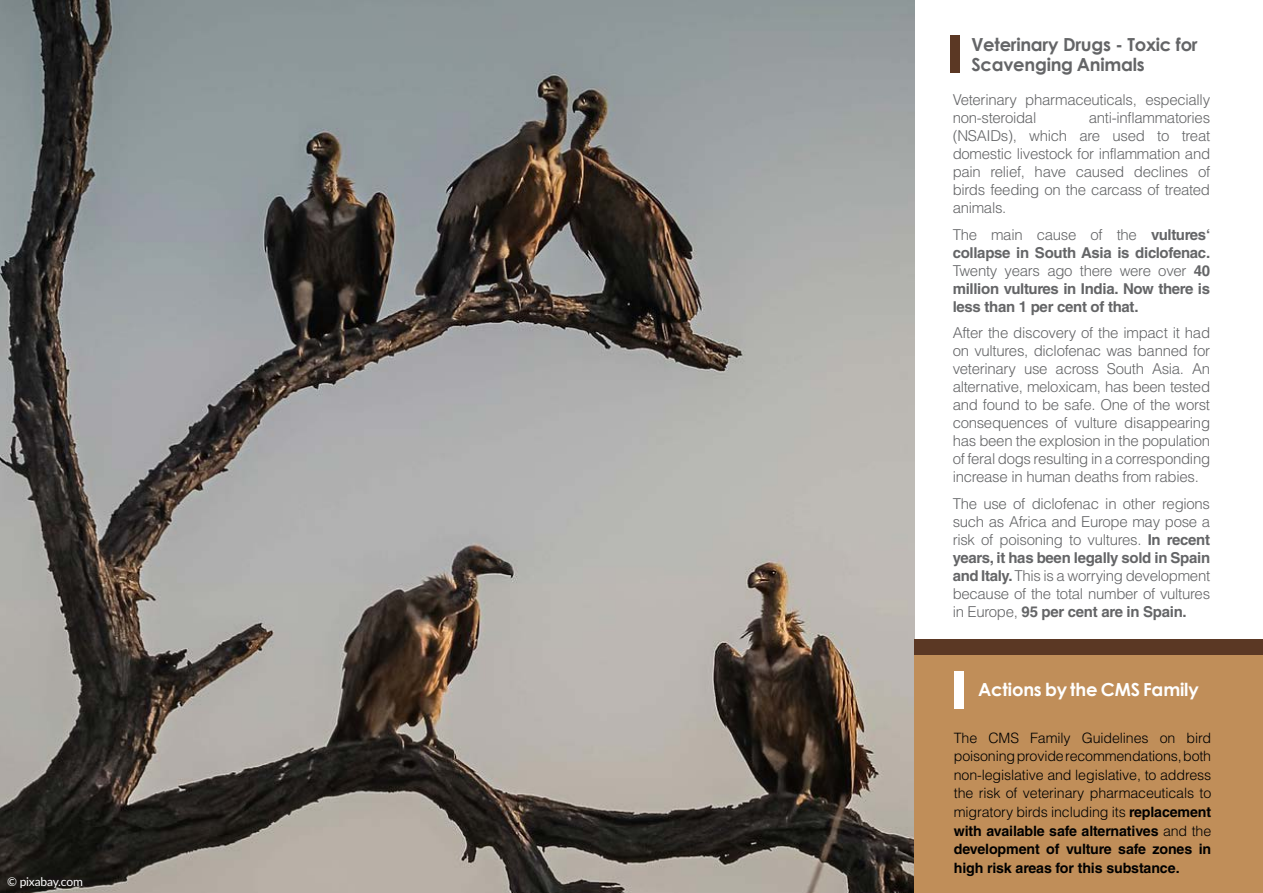
<style>
.page{position:relative;width:1263px;height:893px;background:#fff}
.page>*{position:absolute;margin:0;border:0;box-sizing:border-box;transform-origin:0 0}
.t1{font:700 18px/19.2px "Century Gothic";letter-spacing:-.015em;color:#646567}
.t2{font:700 18px "Century Gothic";letter-spacing:-.01em;color:#fff}
.t3{font:300 15px/18px "Helvetica LT Std";letter-spacing:-.02em;color:#646567;text-align:justify}
.t4{font:700 15px/18px "Helvetica LT Std";letter-spacing:-.02em;color:#646567;text-align:justify}
.t5{font:300 14.25px/18.6px "Helvetica LT Std";letter-spacing:-.01em;color:#000;text-align:justify}
.t6{font:12px "Lato";letter-spacing:-.015em;color:#fff}
.s1{font-family:"Helvetica LT Std"}
.s2{font-weight:300}
.s3{font-weight:700}
</style>
<div class="page">
<img style="left:0;top:0;width:914px;height:893px">
<div style="left:914px;top:650px;width:349px;height:243px;background:#c08e59"></div>
<div style="left:914px;top:639px;width:349px;height:16px;background:#5b3824"></div>
<div style="left:950px;top:35px;width:10px;height:37px;background:#5b3824"></div>
<div style="left:954px;top:671px;width:9px;height:38px;background:#fff"></div>
<p class="t6" style="left:7px;top:873px;width:77px">© pixabay.com</p>
<p class="t1" style="left:971px;top:34px;width:228px"><span class="s1">V</span>eterinary Drugs - Toxic for<br>Scavenging Animals</p>
<p class="t3" style="left:953px;top:91px;width:259px">Veterinary pharmaceuticals, especially non-steroidal</p>
<p class="t3" style="left:953px;top:109px;width:259px;text-indent:136px">anti-inflammatories (NSAIDs), which are used to treat domestic livestock for inflammation and pain relief, have caused declines of birds feeding on the carcass of treated animals.</p>
<p class="t4" style="left:953px;top:225px;width:259px"><span class="s2">The main cause of the</span> vultures‘ collapse in South Asia is diclofenac.<br><span class="s2">Twenty years ago there were over</span> 40 million vultures in India. Now there is less than 1 per cent of that.</p>
<p class="t3" style="left:953px;top:324px;width:259px">After the discovery of the impact it had on vultures, diclofenac was banned for veterinary use across South Asia. An alternative, meloxicam, has been tested and found to be safe. One of the worst consequences of vulture disappearing has been the explosion in the population of feral dogs resulting in a corresponding increase in human deaths from rabies.</p>
<p class="t3" style="left:953px;top:494px;width:259px">The use of diclofenac in other regions such as Africa and Europe may pose a risk of poisoning to vultures. <span class="s3">In recent years, it has been legally sold in Spain and Italy.</span> This is a worrying development because of the total number of vultures in Europe, <span class="s3">95 per cent are in Spain.</span></p>
<p class="t2" style="left:978px;top:676px;width:222px">Actions by the CMS Family</p>
<p class="t5" style="left:954px;top:728px;width:259px">The CMS Family Guidelines on bird poisoning provide recommendations, both non-legislative and legislative, to address the risk of veterinary pharmaceuticals to migratory birds including its <span class="s3">replacement with available safe alternatives</span> and the <span class="s3">development of vulture safe zones in high risk areas for this substance.</span></p>
</div>
